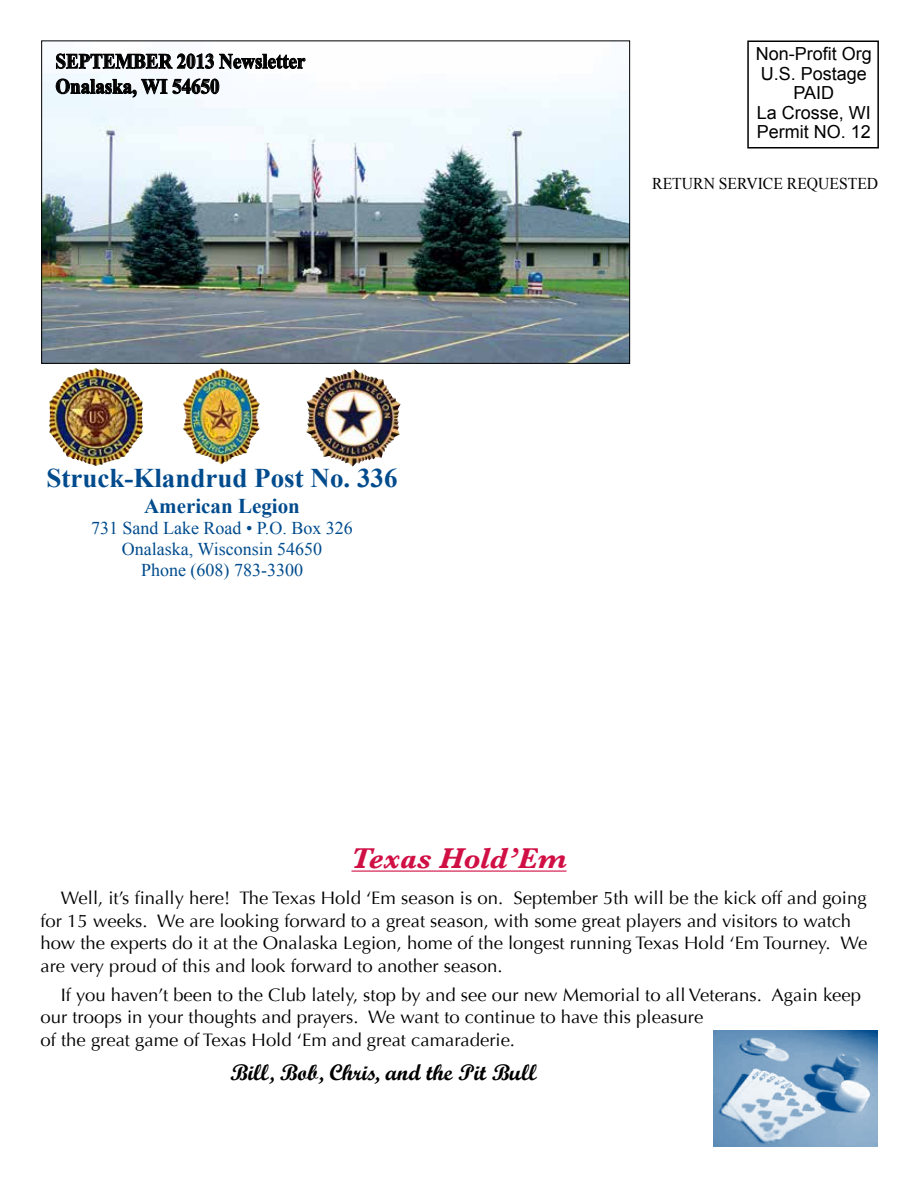
<style>
.page{position:relative;width:918px;height:1188px;background:#fff}
.page>*{position:absolute;margin:0;border:0;box-sizing:border-box;transform-origin:0 0}
.t1{font:italic 700 30px "Baskerville";color:#d01045}
.t2{font:700 27px "Times New Roman";color:#004b8d}
.t3{font:22.5px "Script MT Bold";color:#000}
.t4{font:700 21px/25.2px "Times New Roman";color:#000;scale:.9 1}
.t5{font:700 21px "Times New Roman";color:#004b8d}
.t6{font:18px/22.5px "Optima";color:#000}
.t7{font:18px/21px "Times New Roman";color:#004b8d;text-align:center}
.t8{font:18px/19.5px "Arial";color:#000;text-align:center}
.t9{font:16.5px "Times New Roman";color:#000;scale:.95 1}
</style>
<div class="page">
<img style="left:43px;top:53px;width:585px;height:309px">
<img style="left:306px;top:372px;width:95px;height:94px">
<img style="left:49px;top:367px;width:94px;height:99px">
<img style="left:183px;top:368px;width:77px;height:96px">
<div style="left:747px;top:40px;width:132px;height:108px;border:2px solid #000"></div>
<svg style="left:56px;top:54px;width:249px;height:15px"></svg>
<svg style="left:56px;top:79px;width:111px;height:19px"></svg>
<svg style="left:173px;top:79px;width:46px;height:15px"></svg>
<hr style="left:351px;top:871px;width:216px;height:1px;background:#d01045">
<img style="left:713px;top:1030px;width:164px;height:117px">
<p class="t4" style="left:56px;top:48px;width:279px">SEPTEMBER 2013 Newsletter<br>Onalaska, WI 54650</p>
<h2 class="t2" style="left:46px;top:459px;width:353px">Struck-Klandrud Post No. 336</h2>
<p class="t5" style="left:144px;top:492px;width:157px">American Legion</p>
<p class="t7" style="left:91px;top:517px;width:263px">731 Sand Lake Road • P.O. Box 326<br>Onalaska, Wisconsin 54650<br>Phone (608) 783-3300</p>
<p class="t8" style="left:756px;top:44px;width:118px">Non-Profit Org<br>U.S. Postage<br>PAID<br>La Crosse, WI<br>Permit NO. 12</p>
<p class="t9" style="left:652px;top:172px;width:198px">Return SERVICE Requeste</p>
<p class="t9" style="left:867px;top:172px;width:13px">d</p>
<h1 class="t1" style="left:351px;top:841px;width:217px">Texas Hold’Em</h1>
<p class="t6" style="left:41px;top:887px;width:828px;text-indent:20px">Well, it’s finally here! The Texas Hold ‘Em season is on. September 5th will be the kick off and going for 15 weeks. We are looking forward to a great season, with some great players and visitors to watch how the experts do it at the Onalaska Legion, home of the longest running Texas Hold ‘Em Tourney. We are very proud of this and look forward to another season.</p>
<p class="t6" style="left:41px;top:984px;width:822px;text-indent:20px">If you haven’t been to the Club lately, stop by and see our new Memorial to all Veterans. Again keep our troops in your thoughts and prayers. We want to continue to have this pleasure<br>of the great game of Texas Hold ‘Em and great camaraderie.</p>
<p class="t3" style="left:231px;top:1058px;width:308px">Bill, Bob, Chris, and the Pit Bull</p>
</div>
